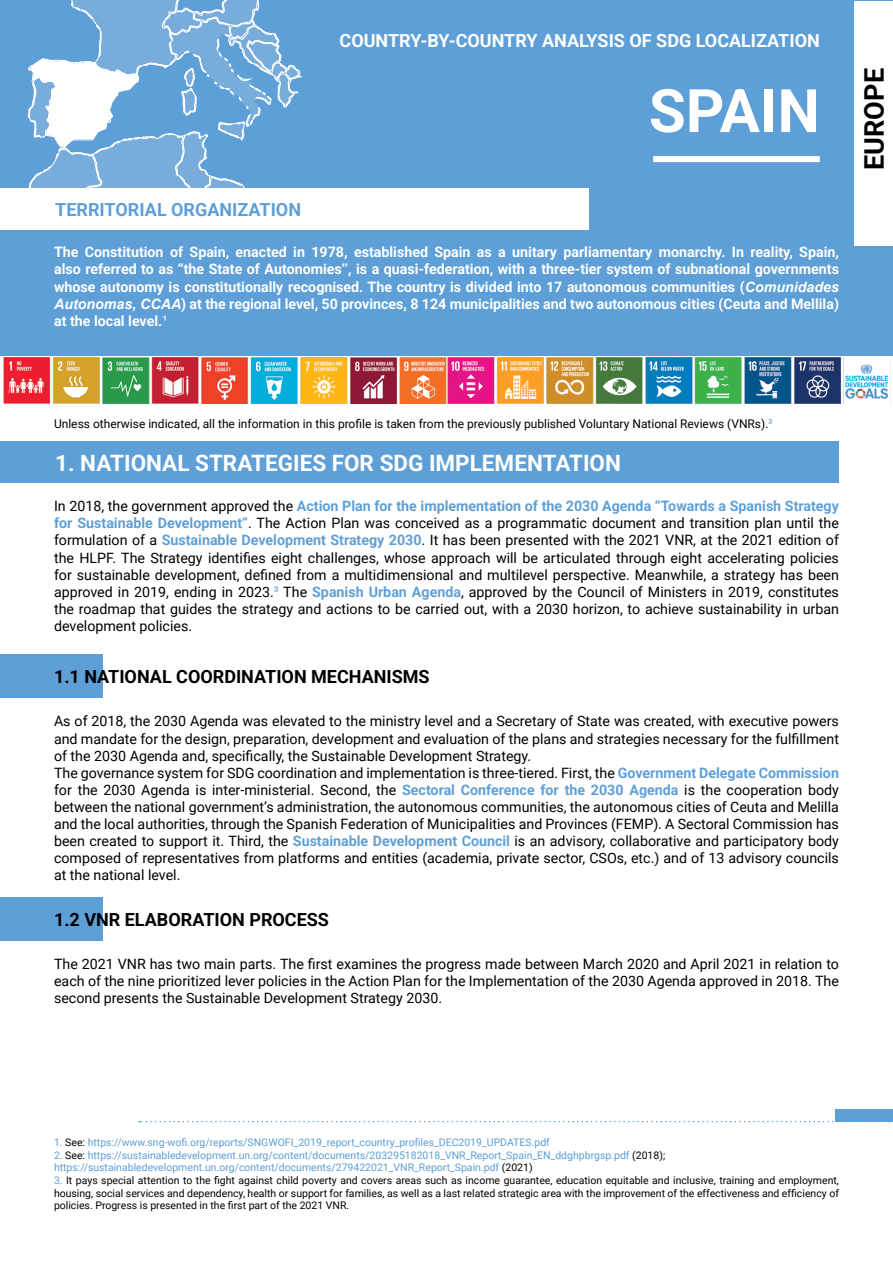
<style>
.page{position:relative;width:893px;height:1263px;background:#fff}
.page>*{position:absolute;margin:0;border:0;box-sizing:border-box;transform-origin:0 0}
.t1{font:700 60px "Roboto";color:#fff}
.t2{font:700 27px "Roboto";color:#000}
.t3{font:700 22.5px "Roboto";color:#fff}
.t4{font:700 18px "Roboto";color:#000}
.t5{font:700 18px "Roboto";color:#fff}
.t6{font:700 18px "Roboto";color:#5e9fd7}
.t7{font:14.25px/17.1px "Roboto";color:#000;text-align:justify}
.t8{font:700 14.25px/17.1px "Roboto";color:#fff;text-align:justify}
.t9{font:12px "Roboto";color:#000}
.t10{font:10.5px/12.6px "Roboto";color:#000;text-align:justify}
.t11{font:10.5px "Roboto";color:#5e9fd7}
.s1{font-family:"Arial";font-style:italic}
.s2{font-family:"Arial";font-weight:400}
.s3{font-family:"Arial";color:#5e9fd7}
.s4{font-weight:700;color:#5e9fd7}
.s5{color:#000}
.s6{color:#5e9fd7}
</style>
<div class="page">
<div style="left:0;top:442px;width:839px;height:41px;background:#5e9fd7"></div>
<div style="left:0;top:654px;width:102px;height:44px;background:#5e9fd7"></div>
<div style="left:0;top:897px;width:102px;height:44px;background:#5e9fd7"></div>
<svg style="left:139px;top:1121px;width:695px;height:1px"></svg>
<div style="left:835px;top:1109px;width:58px;height:13px;background:#5e9fd7"></div>
<div style="left:0;top:0;width:893px;height:355px;background:#5e9fd7"></div>
<img style="left:3px;top:358px;width:443px;height:45px">
<img style="left:446px;top:358px;width:445px;height:45px">
<div style="left:855px;top:1px;width:38px;height:245px;background:#fff"></div>
<div style="left:653px;top:156px;width:167px;height:6px;background:#fff"></div>
<svg style="left:27px;top:0;width:276px;height:189px"></svg>
<div style="left:0;top:189px;width:589px;height:41px;background:#fff"></div>
<p class="t5" style="left:340px;top:28px;width:482px">COUNTRY-BY-COUNTRY ANALYSIS OF SDG LOCALIZATION</p>
<p class="t6" style="left:55px;top:197px;width:247px">TERRITORIAL ORGANIZATION</p>
<p class="t1" style="left:649px;top:69px;width:172px">SPAIN</p>
<p class="t8" style="left:54px;top:243px;width:786px">The Constitution of Spain, enacted in 1978, established Spain as a unitary parliamentary monarchy. In reality, Spain, also referred to as “the State of Autonomies’’, is a quasi-federation, with a three-tier system of subnational governments whose autonomy is constitutionally recognised. The country is divided into 17 autonomous communities (<span class="s1">Comunidades Autonomas, CCAA</span>) at the regional level, 50 provinces, 8 124 municipalities and two autonomous cities (Ceuta and Mellila) at the local level.<span class="s2">¹</span></p>
<p class="t2" style="left:855px;top:170px;width:103px;rotate:-90deg">EUROPE</p>
<p class="t9" style="left:54px;top:415px;width:720px">Unless otherwise indicated, all the information in this profile is taken from the previously published Voluntary National Reviews (VNRs).<span class="s3">²</span></p>
<p class="t3" style="left:55px;top:447px;width:567px">1. NATIONAL STRATEGIES FOR SDG IMPLEMENTATION</p>
<p class="t7" style="left:54px;top:497px;width:786px">In 2018, the government approved the <span class="s4">Action Plan for the implementation of the 2030 Agenda “Towards a Spanish Strategy for Sustainable Development”</span>. The Action Plan was conceived as a programmatic document and transition plan until the formulation of a <span class="s4">Sustainable Development Strategy 2030</span>. It has been presented with the 2021 VNR, at the 2021 edition of the HLPF. The Strategy identifies eight challenges, whose approach will be articulated through eight accelerating policies for sustainable development, defined from a multidimensional and multilevel perspective. Meanwhile, a strategy has been approved in 2019, ending in 2023.<span class="s3">³</span> The <span class="s4">Spanish Urban Agenda</span>, approved by the Council of Ministers in 2019, constitutes the roadmap that guides the strategy and actions to be carried out, with a 2030 horizon, to achieve sustainability in urban development policies.</p>
<p class="t4" style="left:54px;top:664px;width:377px">1.1 NATIONAL COORDINATION MECHANISMS</p>
<p class="t7" style="left:54px;top:712px;width:786px">As of 2018, the 2030 Agenda was elevated to the ministry level and a Secretary of State was created, with executive powers and mandate for the design, preparation, development and evaluation of the plans and strategies necessary for the fulfillment of the 2030 Agenda and, specifically, the Sustainable Development Strategy.</p>
<p class="t7" style="left:54px;top:764px;width:786px">The governance system for SDG coordination and implementation is three-tiered. First, the <span class="s4">Government Delegate Commission </span>for the 2030 Agenda is inter-ministerial. Second, the <span class="s4">Sectoral Conference for the 2030 Agenda</span> is the cooperation body between the national government’s administration, the autonomous communities, the autonomous cities of Ceuta and Melilla and the local authorities, through the Spanish Federation of Municipalities and Provinces (FEMP). A Sectoral Commission has been created to support it. Third, the <span class="s4">Sustainable Development Council</span> is an advisory, collaborative and participatory body composed of representatives from platforms and entities (academia, private sector, CSOs, etc.) and of 13 advisory councils at the national level.</p>
<p class="t4" style="left:54px;top:907px;width:277px">1.2 VNR ELABORATION PROCESS</p>
<p class="t7" style="left:54px;top:954px;width:786px">The 2021 VNR has two main parts. The first examines the progress made between March 2020 and April 2021 in relation to each of the nine prioritized lever policies in the Action Plan for the Implementation of the 2030 Agenda approved in 2018. The second presents the Sustainable Development Strategy 2030.</p>
<p class="t11" style="left:54px;top:1135px;width:497px">1. <span class="s5">See:</span> https://www.sng-wofi.org/reports/SNGWOFI_2019_report_country_profiles_DEC2019_UPDATES.pdf</p>
<p class="t11" style="left:54px;top:1147px;width:613px">2. <span class="s5">See:</span> https://sustainabledevelopment.un.org/content/documents/203295182018_VNR_Report_Spain_EN_ddghpbrgsp.pdf <span class="s5">(2018);</span></p>
<p class="t11" style="left:54px;top:1160px;width:480px">https://sustainabledevelopment.un.org/content/documents/279422021_VNR_Report_Spain.pdf <span class="s5">(2021)</span></p>
<p class="t10" style="left:54px;top:1173px;width:786px"><span class="s6">3.</span> It pays special attention to the fight against child poverty and covers areas such as income guarantee, education equitable and inclusive, training and employment, housing, social services and dependency, health or support for families, as well as a last related strategic area with the improvement of the effectiveness and efficiency of policies. Progress is presented in the first part of the 2021 VNR.</p>
</div>
